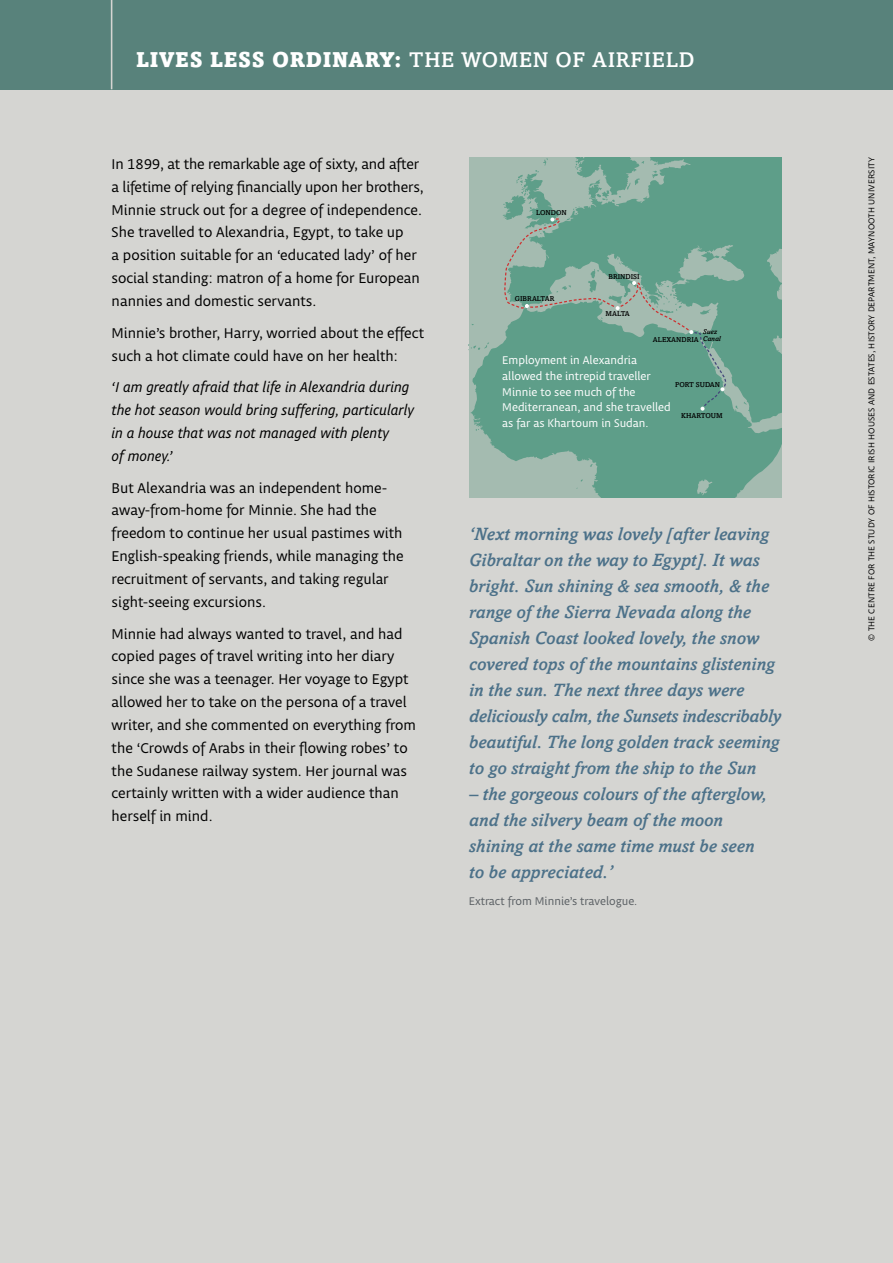
<style>
.page{position:relative;width:893px;height:1263px;background:#d5d5d2}
.page>*{position:absolute;margin:0;border:0;box-sizing:border-box;transform-origin:0 0}
.t1{font:900 21.3px "Amasis MT Std";letter-spacing:.03em;color:#fff}
.t2{font:italic 500 18.15px/26px "Amasis MT Std";color:#4c7189}
.t3{font:15px/22.8px "Obliqua ITC Std";color:#000}
.t4{font:italic 15px/22.8px "Obliqua ITC Std";color:#000}
.t5{font:11.85px/15.8px "Obliqua ITC Std";color:#fff}
.t6{font:11.85px "Obliqua ITC Std";color:#5b6064}
.t7{font:9px "Obliqua ITC Std";letter-spacing:.015em;color:#000}
.t8{font:500 7.05px "Amasis MT Std";color:#000}
.t9{font:italic 500 7.05px/7.1px "Amasis MT Std";color:#000}
.s1{font-weight:500}
</style>
<div class="page">
<div style="left:0;top:0;width:893px;height:89px;background:#58827b"></div>
<hr style="left:111px;top:0;width:1px;height:89px;background:#d5d5d2">
<svg style="left:470px;top:157px;width:311px;height:340px;background:#74a795"></svg>
<svg style="left:475px;top:428px;width:4px;height:3px"></svg>
<svg style="left:469px;top:342px;width:21px;height:8px"></svg>
<svg style="left:742px;top:333px;width:7px;height:4px"></svg>
<svg style="left:576px;top:479px;width:7px;height:10px"></svg>
<svg style="left:502px;top:158px;width:227px;height:253px;background:#72a593"></svg>
<h1 class="t1" style="left:136px;top:46px;width:560px">LIVES LESS ORDINARY: <span class="s1">THE WOMEN OF AIRFIELD</span></h1>
<p class="t3" style="left:112px;top:153px;width:314px">In 1899, at the remarkable age of sixty, and after a lifetime of relying financially upon her brothers, Minnie struck out for a degree of independence.<br>She travelled to Alexandria, Egypt, to take up<br>a position suitable for an ‘educated lady’ of her social standing: matron of a home for European nannies and domestic servants.</p>
<p class="t3" style="left:112px;top:322px;width:314px">Minnie’s brother, Harry, worried about the effect such a hot climate could have on her health:</p>
<p class="t4" style="left:112px;top:376px;width:304px">‘I am greatly afraid that life in Alexandria during the hot season would bring suffering, particularly in a house that was not managed with plenty<br>of money.’</p>
<p class="t3" style="left:112px;top:476px;width:294px">But Alexandria was an independent home&shy;away-from-home for Minnie. She had the freedom to continue her usual pastimes with English-speaking friends, while managing the recruitment of servants, and taking regular sight-seeing excursions.</p>
<p class="t3" style="left:112px;top:622px;width:306px">Minnie had always wanted to travel, and had copied pages of travel writing into her diary since she was a teenager. Her voyage to Egypt allowed her to take on the persona of a travel writer, and she commented on everything from the ‘Crowds of Arabs in their flowing robes’ to the Sudanese railway system. Her journal was certainly written with a wider audience than herself in mind.</p>
<p class="t8" style="left:536px;top:209px;width:32px">LONDON</p>
<p class="t8" style="left:515px;top:294px;width:41px">GIBRALTAR</p>
<p class="t8" style="left:608px;top:273px;width:33px">BRINDISI</p>
<p class="t8" style="left:606px;top:310px;width:26px">MALTA</p>
<p class="t9" style="left:703px;top:328px;width:19px">Suez<br>Canal</p>
<p class="t8" style="left:653px;top:335px;width:47px">ALEXANDRIA</p>
<p class="t8" style="left:675px;top:380px;width:46px">PORT SUDAN</p>
<p class="t8" style="left:681px;top:411px;width:43px">KHARTOUM</p>
<p class="t5" style="left:502px;top:352px;width:170px">Employment in Alexandria allowed the intrepid traveller<br>Minnie to see much of the<br>Mediterranean, and she travelled as far as Khartoum in Sudan.</p>
<p class="t2" style="left:469px;top:521px;width:314px">‘Next morning was lovely [after leaving Gibraltar on the way to Egypt]. It was bright. Sun shining &amp; sea smooth, &amp; the range of the Sierra Nevada along the Spanish Coast looked lovely, the snow covered tops of the mountains glistening in the sun. The next three days were deliciously calm, the Sunsets indescribably beautiful. The long golden track seeming to go straight from the ship to the Sun</p>
<p class="t2" style="left:469px;top:781px;width:299px">– the gorgeous colours of the afterglow, and the silvery beam of the moon shining at the same time must be seen to be appreciated.’</p>
<p class="t6" style="left:469px;top:895px;width:170px">Extract from Minnie’s travelogue.</p>
<p class="t7" style="left:867px;top:641px;width:485px;rotate:-90deg">© THE CENTRE FOR THE STUDY OF HISTORIC IRISH HOUSES AND ESTATES, HISTORY DEPARTMENT, MAYNOOTH UNIVERSITY</p>
</div>
